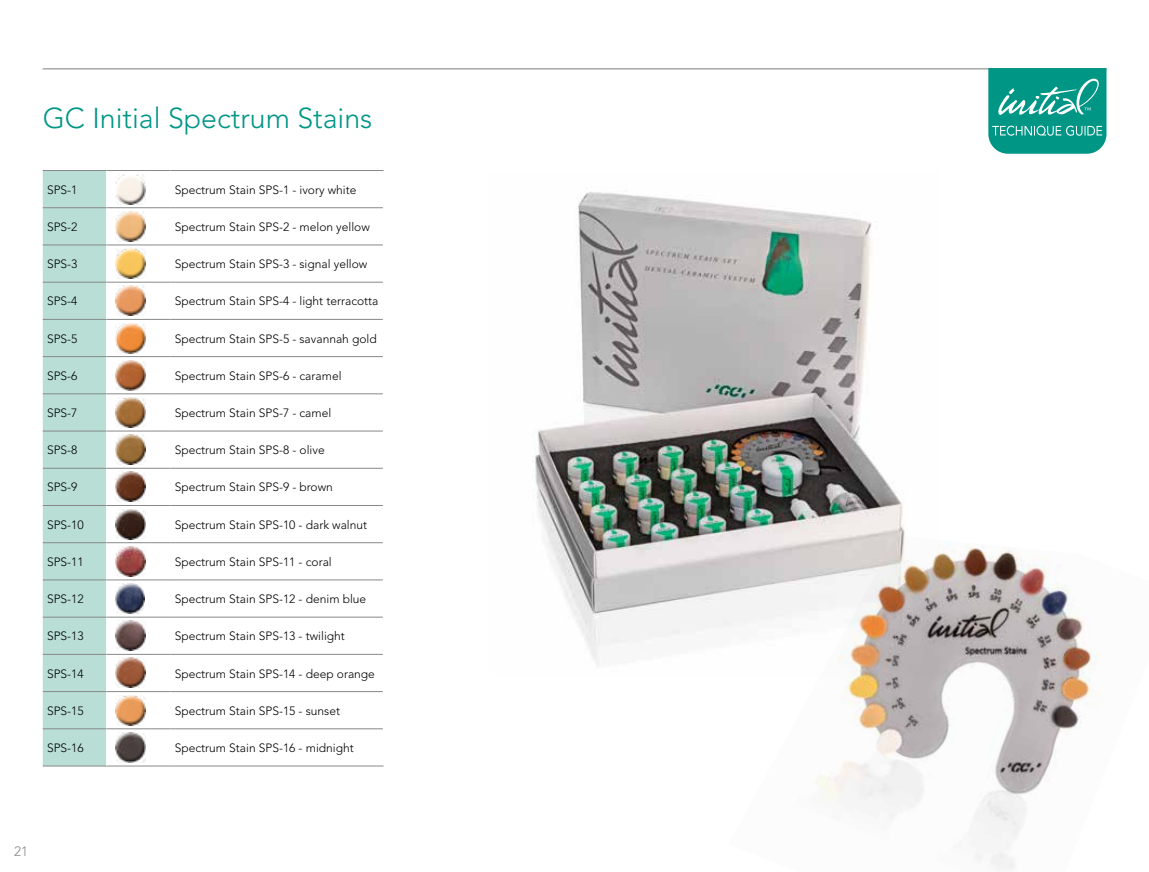
<style>
.page{position:relative;width:1149px;height:872px;background:#fff}
.page>*{position:absolute;margin:0;border:0;box-sizing:border-box;transform-origin:0 0}
.t1{font:300 28.5px "Avenir LT Std";color:#009686}
.t2{font:300 13.5px "Avenir LT Std";color:#878988}
.t3{font:300 12px "Avenir LT Std";color:#000}
</style>
<div class="page">
<hr style="left:43px;top:68px;width:1063px;height:2px;background:#a7a9a9">
<svg style="left:988px;top:68px;width:118px;height:86px;background:#22a396"></svg>
<div style="left:43px;top:171px;width:63px;height:594px;background:#b8ded6"></div>
<svg style="left:107px;top:185px;width:276px;height:578px"></svg>
<hr style="left:43px;top:170px;width:64px;height:1px;background:#878988">
<hr style="left:43px;top:207px;width:64px;height:1px;background:#878988">
<hr style="left:43px;top:244px;width:64px;height:1px;background:#878988">
<hr style="left:43px;top:282px;width:64px;height:1px;background:#878988">
<hr style="left:43px;top:319px;width:64px;height:1px;background:#878988">
<hr style="left:43px;top:356px;width:64px;height:1px;background:#878988">
<hr style="left:43px;top:393px;width:64px;height:1px;background:#878988">
<hr style="left:43px;top:431px;width:64px;height:1px;background:#878988">
<hr style="left:43px;top:468px;width:64px;height:1px;background:#878988">
<hr style="left:43px;top:505px;width:64px;height:1px;background:#878988">
<hr style="left:43px;top:542px;width:64px;height:1px;background:#878988">
<hr style="left:43px;top:579px;width:64px;height:1px;background:#878988">
<hr style="left:43px;top:617px;width:64px;height:1px;background:#878988">
<hr style="left:43px;top:654px;width:64px;height:1px;background:#878988">
<hr style="left:43px;top:691px;width:64px;height:1px;background:#878988">
<hr style="left:43px;top:728px;width:64px;height:1px;background:#878988">
<hr style="left:43px;top:765px;width:64px;height:1px;background:#878988">
<hr style="left:107px;top:170px;width:63px;height:1px;background:#878988">
<hr style="left:170px;top:170px;width:213px;height:1px;background:#878988">
<hr style="left:170px;top:171px;width:1px;height:36px;background:#fff">
<hr style="left:170px;top:208px;width:1px;height:36px;background:#fff">
<hr style="left:170px;top:245px;width:1px;height:37px;background:#fff">
<hr style="left:106px;top:282px;width:1px;height:37px;background:#fff">
<hr style="left:170px;top:282px;width:1px;height:37px;background:#fff">
<hr style="left:170px;top:320px;width:1px;height:36px;background:#fff">
<hr style="left:170px;top:357px;width:1px;height:36px;background:#fff">
<hr style="left:170px;top:394px;width:1px;height:37px;background:#fff">
<hr style="left:106px;top:431px;width:1px;height:37px;background:#fff">
<hr style="left:170px;top:431px;width:1px;height:37px;background:#fff">
<hr style="left:106px;top:468px;width:1px;height:37px;background:#fff">
<hr style="left:170px;top:468px;width:1px;height:37px;background:#fff">
<hr style="left:170px;top:506px;width:1px;height:36px;background:#fff">
<hr style="left:170px;top:543px;width:1px;height:36px;background:#fff">
<hr style="left:170px;top:580px;width:1px;height:37px;background:#fff">
<hr style="left:106px;top:617px;width:1px;height:37px;background:#fff">
<hr style="left:170px;top:617px;width:1px;height:37px;background:#fff">
<hr style="left:106px;top:654px;width:1px;height:37px;background:#fff">
<hr style="left:170px;top:654px;width:1px;height:37px;background:#fff">
<hr style="left:170px;top:692px;width:1px;height:36px;background:#fff">
<hr style="left:170px;top:729px;width:1px;height:36px;background:#fff">
<hr style="left:107px;top:207px;width:63px;height:1px;background:#878988">
<hr style="left:170px;top:207px;width:213px;height:1px;background:#878988">
<hr style="left:107px;top:244px;width:63px;height:1px;background:#878988">
<hr style="left:170px;top:244px;width:213px;height:1px;background:#878988">
<hr style="left:107px;top:282px;width:63px;height:1px;background:#878988">
<hr style="left:170px;top:282px;width:213px;height:1px;background:#878988">
<hr style="left:107px;top:319px;width:63px;height:1px;background:#878988">
<hr style="left:170px;top:319px;width:213px;height:1px;background:#878988">
<hr style="left:107px;top:356px;width:63px;height:1px;background:#878988">
<hr style="left:170px;top:356px;width:213px;height:1px;background:#878988">
<hr style="left:107px;top:393px;width:63px;height:1px;background:#878988">
<hr style="left:170px;top:393px;width:213px;height:1px;background:#878988">
<hr style="left:107px;top:431px;width:63px;height:1px;background:#878988">
<hr style="left:170px;top:431px;width:213px;height:1px;background:#878988">
<hr style="left:107px;top:468px;width:63px;height:1px;background:#878988">
<hr style="left:170px;top:468px;width:213px;height:1px;background:#878988">
<hr style="left:107px;top:505px;width:63px;height:1px;background:#878988">
<hr style="left:170px;top:505px;width:213px;height:1px;background:#878988">
<hr style="left:107px;top:542px;width:63px;height:1px;background:#878988">
<hr style="left:170px;top:542px;width:213px;height:1px;background:#878988">
<hr style="left:107px;top:579px;width:63px;height:1px;background:#878988">
<hr style="left:170px;top:579px;width:213px;height:1px;background:#878988">
<hr style="left:107px;top:617px;width:63px;height:1px;background:#878988">
<hr style="left:170px;top:617px;width:213px;height:1px;background:#878988">
<hr style="left:107px;top:654px;width:63px;height:1px;background:#878988">
<hr style="left:170px;top:654px;width:213px;height:1px;background:#878988">
<hr style="left:107px;top:691px;width:63px;height:1px;background:#878988">
<hr style="left:170px;top:691px;width:213px;height:1px;background:#878988">
<hr style="left:107px;top:728px;width:63px;height:1px;background:#878988">
<hr style="left:170px;top:728px;width:213px;height:1px;background:#878988">
<hr style="left:107px;top:765px;width:63px;height:1px;background:#878988">
<hr style="left:170px;top:765px;width:213px;height:1px;background:#878988">
<img style="left:115px;top:174px;width:30px;height:30px">
<img style="left:115px;top:211px;width:30px;height:30px">
<img style="left:115px;top:248px;width:30px;height:30px">
<img style="left:115px;top:286px;width:30px;height:30px">
<img style="left:115px;top:323px;width:30px;height:30px">
<img style="left:115px;top:360px;width:30px;height:30px">
<img style="left:115px;top:397px;width:30px;height:30px">
<img style="left:115px;top:434px;width:30px;height:30px">
<img style="left:115px;top:472px;width:30px;height:30px">
<img style="left:115px;top:509px;width:30px;height:30px">
<img style="left:115px;top:546px;width:30px;height:30px">
<img style="left:115px;top:583px;width:29px;height:30px">
<img style="left:115px;top:621px;width:30px;height:30px">
<img style="left:115px;top:658px;width:30px;height:30px">
<img style="left:115px;top:695px;width:30px;height:30px">
<img style="left:115px;top:732px;width:30px;height:30px">
<img style="left:573px;top:191px;width:332px;height:475px">
<img style="left:535px;top:193px;width:367px;height:419px">
<img style="left:728px;top:535px;width:372px;height:336px">
<h1 class="t1" style="left:43px;top:101px;width:331px">GC Initial Spectrum Stains</h1>
<p class="t3" style="left:47px;top:182px;width:32px">SPS-1</p>
<p class="t3" style="left:175px;top:182px;width:183px">Spectrum Stain SPS-1 - ivory white</p>
<p class="t3" style="left:47px;top:220px;width:32px">SPS-2</p>
<p class="t3" style="left:175px;top:220px;width:196px">Spectrum Stain SPS-2 - melon yellow</p>
<p class="t3" style="left:47px;top:257px;width:32px">SPS-3</p>
<p class="t3" style="left:175px;top:257px;width:194px">Spectrum Stain SPS-3 - signal yellow</p>
<p class="t3" style="left:47px;top:294px;width:32px">SPS-4</p>
<p class="t3" style="left:175px;top:294px;width:205px">Spectrum Stain SPS-4 - light terracotta</p>
<p class="t3" style="left:47px;top:331px;width:32px">SPS-5</p>
<p class="t3" style="left:175px;top:331px;width:203px">Spectrum Stain SPS-5 - savannah gold</p>
<p class="t3" style="left:47px;top:368px;width:32px">SPS-6</p>
<p class="t3" style="left:175px;top:368px;width:168px">Spectrum Stain SPS-6 - caramel</p>
<p class="t3" style="left:47px;top:406px;width:32px">SPS-7</p>
<p class="t3" style="left:175px;top:406px;width:158px">Spectrum Stain SPS-7 - camel</p>
<p class="t3" style="left:47px;top:443px;width:32px">SPS-8</p>
<p class="t3" style="left:175px;top:443px;width:151px">Spectrum Stain SPS-8 - olive</p>
<p class="t3" style="left:47px;top:480px;width:32px">SPS-9</p>
<p class="t3" style="left:175px;top:480px;width:160px">Spectrum Stain SPS-9 - brown</p>
<p class="t3" style="left:47px;top:517px;width:38px">SPS-10</p>
<p class="t3" style="left:175px;top:517px;width:194px">Spectrum Stain SPS-10 - dark walnut</p>
<p class="t3" style="left:47px;top:554px;width:38px">SPS-11</p>
<p class="t3" style="left:175px;top:554px;width:158px">Spectrum Stain SPS-11 - coral</p>
<p class="t3" style="left:47px;top:592px;width:38px">SPS-12</p>
<p class="t3" style="left:175px;top:592px;width:193px">Spectrum Stain SPS-12 - denim blue</p>
<p class="t3" style="left:47px;top:629px;width:38px">SPS-13</p>
<p class="t3" style="left:175px;top:629px;width:172px">Spectrum Stain SPS-13 - twilight</p>
<p class="t3" style="left:47px;top:666px;width:38px">SPS-14</p>
<p class="t3" style="left:175px;top:666px;width:202px">Spectrum Stain SPS-14 - deep orange</p>
<p class="t3" style="left:47px;top:703px;width:38px">SPS-15</p>
<p class="t3" style="left:175px;top:703px;width:167px">Spectrum Stain SPS-15 - sunset</p>
<p class="t3" style="left:47px;top:740px;width:38px">SPS-16</p>
<p class="t3" style="left:175px;top:740px;width:180px">Spectrum Stain SPS-16 - midnight</p>
<p class="t2" style="left:14px;top:843px;width:16px">21</p>
</div>
